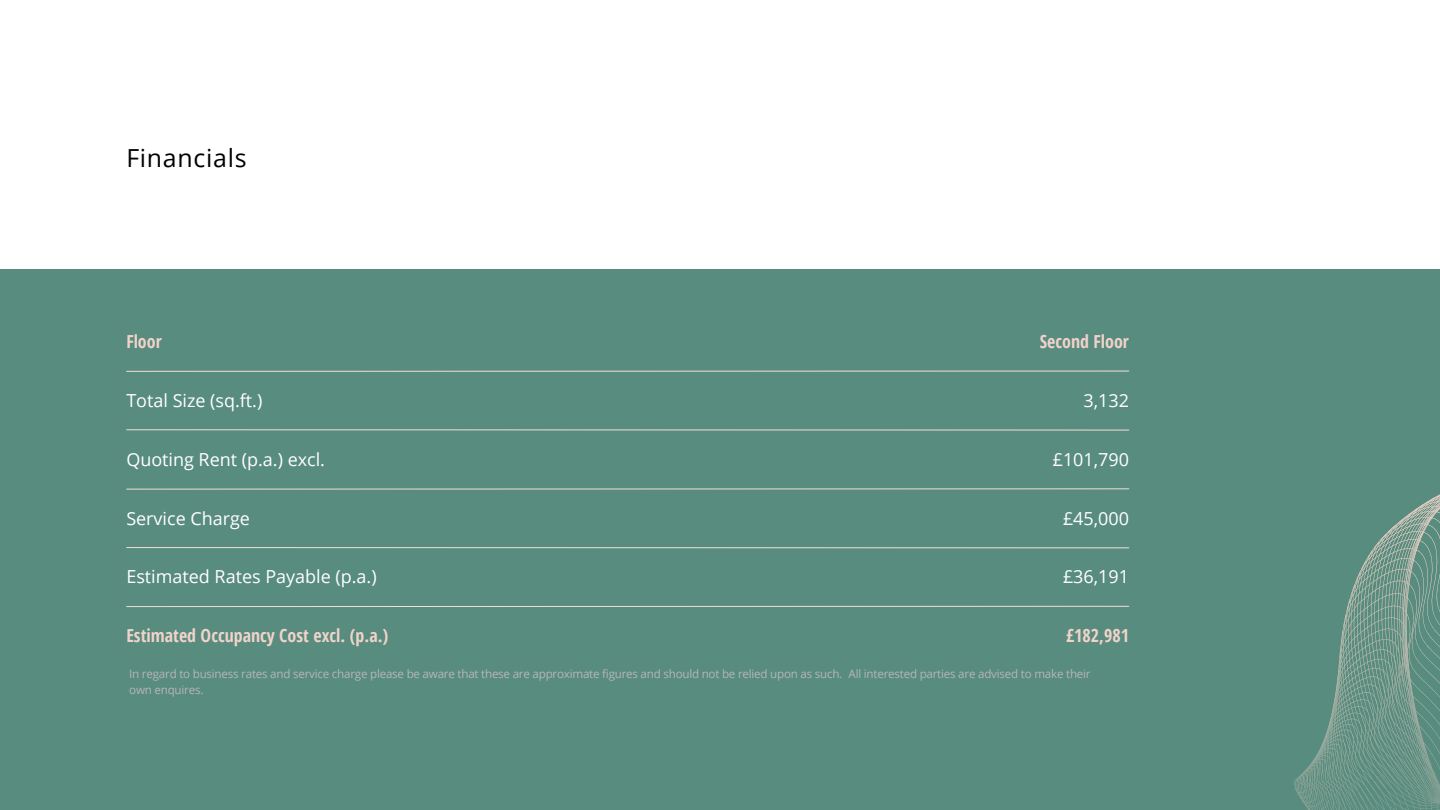
<style>
.page{position:relative;width:1440px;height:810px;background:#fff}
.page>*{position:absolute;margin:0;border:0;box-sizing:border-box;transform-origin:0 0}
.t1{font:24.9px "Open Sans";letter-spacing:.03em;color:#000}
.t2{font:18px "Open Sans";color:#fff}
.t3{font:700 18px "Open Sans Condensed";color:#f0d3ca}
.t4{font:11.62px/15.8px "Open Sans";letter-spacing:-.02em;color:#b6b6b6}
</style>
<div class="page">
<div style="left:0;top:269px;width:1440px;height:541px;background:#588c7e"></div>
<svg style="left:1294px;top:494px;width:146px;height:316px"></svg>
<svg style="left:126px;top:370px;width:1003px;height:2px;background:#a4b5a9"></svg>
<svg style="left:126px;top:429px;width:1003px;height:2px;background:#a4b5a9"></svg>
<svg style="left:126px;top:488px;width:1004px;height:2px;background:#a4b5a9"></svg>
<svg style="left:126px;top:547px;width:1004px;height:1px"></svg>
<svg style="left:126px;top:606px;width:1004px;height:1px"></svg>
<h1 class="t1" style="left:126px;top:140px;width:122px">Financials</h1>
<h3 class="t3" style="left:126px;top:329px;width:37px">Floor</h3>
<h3 class="t3" style="left:1040px;top:329px;width:91px">Second Floor</h3>
<h3 class="t2" style="left:126px;top:388px;width:138px">Total Size (sq.ft.)</h3>
<h2 class="t2" style="left:1084px;top:388px;width:47px">3,132</h2>
<h2 class="t2" style="left:126px;top:446px;width:200px">Quoting Rent (p.a.) excl.</h2>
<p class="t2" style="left:1053px;top:446px;width:78px">£101,790</p>
<h3 class="t2" style="left:126px;top:505px;width:125px">Service Charge</h3>
<h2 class="t2" style="left:1063px;top:505px;width:68px">£45,000</h2>
<h3 class="t2" style="left:126px;top:564px;width:252px">Estimated Rates Payable (p.a.)</h3>
<h3 class="t2" style="left:1063px;top:564px;width:68px">£36,191</h3>
<h2 class="t3" style="left:126px;top:623px;width:264px">Estimated Occupancy Cost excl. (p.a.)</h2>
<h3 class="t3" style="left:1066px;top:623px;width:65px">£182,981</h3>
<h3 class="t4" style="left:129px;top:665px;width:963px">In regard to business rates and service charge please be aware that these are approximate figures and should not be relied upon as such. All interested parties are advised to make their own enquires.</h3>
</div>
